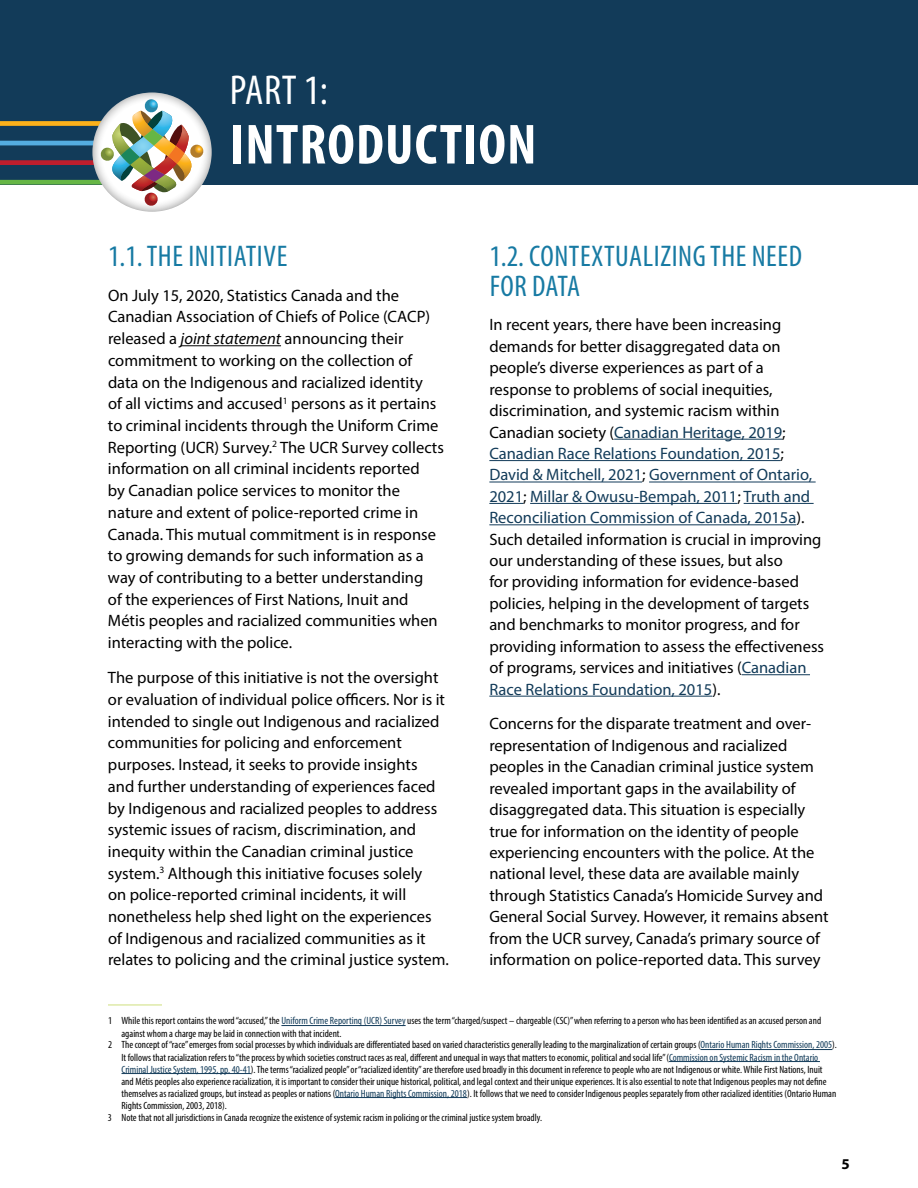
<style>
.page{position:relative;width:918px;height:1188px;background:#fff}
.page>*{position:absolute;margin:0;border:0;box-sizing:border-box;transform-origin:0 0}
.t1{font:700 condensed 57px "Myriad Pro";letter-spacing:.02em;color:#fff}
.t2{font:condensed 42px "Myriad Pro";color:#fff}
.t3{font:condensed 30px/30px "Myriad Pro";letter-spacing:.02em;color:#177aa3}
.t4{font:16.5px/21.8px "Myriad Pro";color:#000}
.t5{font:700 15px "Myriad Pro";color:#000}
.t6{font:condensed 10.5px "Myriad Pro";color:#000}
.s1{font-style:italic}
.s2{color:#123b59}
</style>
<div class="page">
<div style="left:0;top:0;width:918px;height:184px;background:#123b59"></div>
<div style="left:0;top:160px;width:121px;height:5px;background:#be1e2d"></div>
<div style="left:0;top:180px;width:121px;height:5px;background:#66b645"></div>
<hr style="left:0;top:141px;width:121px;height:4px;background:#54ade1">
<div style="left:0;top:121px;width:121px;height:5px;background:#fcb11a"></div>
<svg style="left:92px;top:93px;width:120px;height:119px"></svg>
<img style="left:100px;top:99px;width:104px;height:108px">
<hr style="left:181px;top:345px;width:100px;height:1px;background:#000">
<hr style="left:108px;top:1004px;width:54px;height:2px;background:#dfeaa9">
<hr style="left:281px;top:1025px;width:125px;height:1px;background:#123b59">
<hr style="left:701px;top:1049px;width:131px;height:1px;background:#123b59">
<hr style="left:669px;top:1061px;width:151px;height:1px;background:#123b59">
<hr style="left:122px;top:1073px;width:129px;height:1px;background:#123b59">
<hr style="left:335px;top:1097px;width:132px;height:1px;background:#123b59">
<hr style="left:614px;top:439px;width:168px;height:1px;background:#123b59">
<hr style="left:489px;top:460px;width:292px;height:1px;background:#123b59">
<hr style="left:489px;top:482px;width:153px;height:1px;background:#123b59">
<hr style="left:649px;top:482px;width:167px;height:1px;background:#123b59">
<hr style="left:489px;top:503px;width:34px;height:1px;background:#123b59">
<hr style="left:530px;top:503px;width:207px;height:1px;background:#123b59">
<hr style="left:744px;top:503px;width:70px;height:1px;background:#123b59">
<hr style="left:489px;top:524px;width:307px;height:1px;background:#123b59">
<hr style="left:742px;top:674px;width:68px;height:1px;background:#123b59">
<hr style="left:489px;top:696px;width:223px;height:1px;background:#123b59">
<h2 class="t2" style="left:230px;top:64px;width:100px">PART 1:</h2>
<h1 class="t1" style="left:230px;top:109px;width:308px">INTRODUCTION</h1>
<h3 class="t3" style="left:108px;top:240px;width:181px">1.1. THE INITIATIVE</h3>
<p class="t4" style="left:108px;top:284px;width:337px">On July 15, 2020, Statistics Canada and the Canadian Association of Chiefs of Police (CACP) released a <span class="s1">joint statement</span> announcing their commitment to working on the collection of data on the Indigenous and racialized identity<br>of all victims and accused<sup>1</sup> persons as it pertains to criminal incidents through the Uniform Crime Reporting (UCR) Survey.<sup>2</sup> The UCR Survey collects information on all criminal incidents reported<br>by Canadian police services to monitor the nature and extent of police-reported crime in Canada. This mutual commitment is in response to growing demands for such information as a way of contributing to a better understanding<br>of the experiences of First Nations, Inuit and Métis peoples and racialized communities when interacting with the police.</p>
<p class="t4" style="left:108px;top:667px;width:342px">The purpose of this initiative is not the oversight or evaluation of individual police officers. Nor is it intended to single out Indigenous and racialized communities for policing and enforcement purposes. Instead, it seeks to provide insights<br>and further understanding of experiences faced by Indigenous and racialized peoples to address systemic issues of racism, discrimination, and inequity within the Canadian criminal justice system.<sup>3</sup> Although this initiative focuses solely<br>on police-reported criminal incidents, it will nonetheless help shed light on the experiences of Indigenous and racialized communities as it relates to policing and the criminal justice system.</p>
<h3 class="t3" style="left:489px;top:240px;width:314px">1.2. CONTEXTUALIZING THE NEED<br>FOR DATA</h3>
<p class="t4" style="left:489px;top:314px;width:336px">In recent years, there have been increasing demands for better disaggregated data on people’s diverse experiences as part of a response to problems of social inequities, discrimination, and systemic racism within Canadian society (<span class="s2">Canadian Heritage, 2019</span>; <span class="s2">Canadian Race Relations Foundation, 2015</span>; <span class="s2">David &amp; Mitchell, 2021</span>; <span class="s2">Government of Ontario, 2021</span>; <span class="s2">Millar &amp; Owusu-Bempah, 2011</span>; <span class="s2">Truth and Reconciliation Commission of Canada, 2015a</span>).<br>Such detailed information is crucial in improving our understanding of these issues, but also<br>for providing information for evidence-based policies, helping in the development of targets and benchmarks to monitor progress, and for providing information to assess the effectiveness of programs, services and initiatives (<span class="s2">Canadian Race Relations Foundation, 2015</span>).</p>
<p class="t4" style="left:489px;top:713px;width:341px">Concerns for the disparate treatment and over&shy;representation of Indigenous and racialized peoples in the Canadian criminal justice system revealed important gaps in the availability of disaggregated data. This situation is especially true for information on the identity of people experiencing encounters with the police. At the national level, these data are available mainly through Statistics Canada’s Homicide Survey and General Social Survey. However, it remains absent from the UCR survey, Canada’s primary source of information on police-reported data. This survey</p>
<p class="t6" style="left:108px;top:1015px;width:715px">1 While this report contains the word “accused,” the <span class="s2">Uniform Crime Reporting (UCR) Survey</span> uses the term “charged/suspect – chargeable (CSC)” when referring to a person who has been identified as an accused person and</p>
<p class="t6" style="left:122px;top:1027px;width:221px">against whom a charge may be laid in connection with that incident.</p>
<p class="t6" style="left:108px;top:1039px;width:731px">2 The concept of “race” emerges from social processes by which individuals are differentiated based on varied characteristics generally leading to the marginalization of certain groups (<span class="s2">Ontario Human Rights Commission, 2005</span>).</p>
<p class="t6" style="left:122px;top:1051px;width:698px">It follows that racialization refers to “the process by which societies construct races as real, different and unequal in ways that matters to economic, political and social life” (<span class="s2">Commission on Systemic Racism in the Ontario</span></p>
<p class="t6" style="left:122px;top:1063px;width:703px"><span class="s2">Criminal Justice System, 1995, pp. 40-41</span>). The terms “racialized people” or “racialized identity” are therefore used broadly in this document in reference to people who are not Indigenous or white. While First Nations, Inuit</p>
<p class="t6" style="left:122px;top:1075px;width:707px">and Métis peoples also experience racialization, it is important to consider their unique historical, political, and legal context and their unique experiences. It is also essential to note that Indigenous peoples may not define</p>
<p class="t6" style="left:122px;top:1087px;width:716px">themselves as racialized groups, but instead as peoples or nations (<span class="s2">Ontario Human Rights Commission, 2018</span>). It follows that we need to consider Indigenous peoples separately from other racialized identities (Ontario Human</p>
<p class="t6" style="left:122px;top:1099px;width:107px">Rights Commission, 2003, 2018).</p>
<p class="t6" style="left:108px;top:1111px;width:436px">3 Note that not all jurisdictions in Canada recognize the existence of systemic racism in policing or the criminal justice system broadly.</p>
<p class="t5" style="left:842px;top:1154px;width:10px">5</p>
</div>
